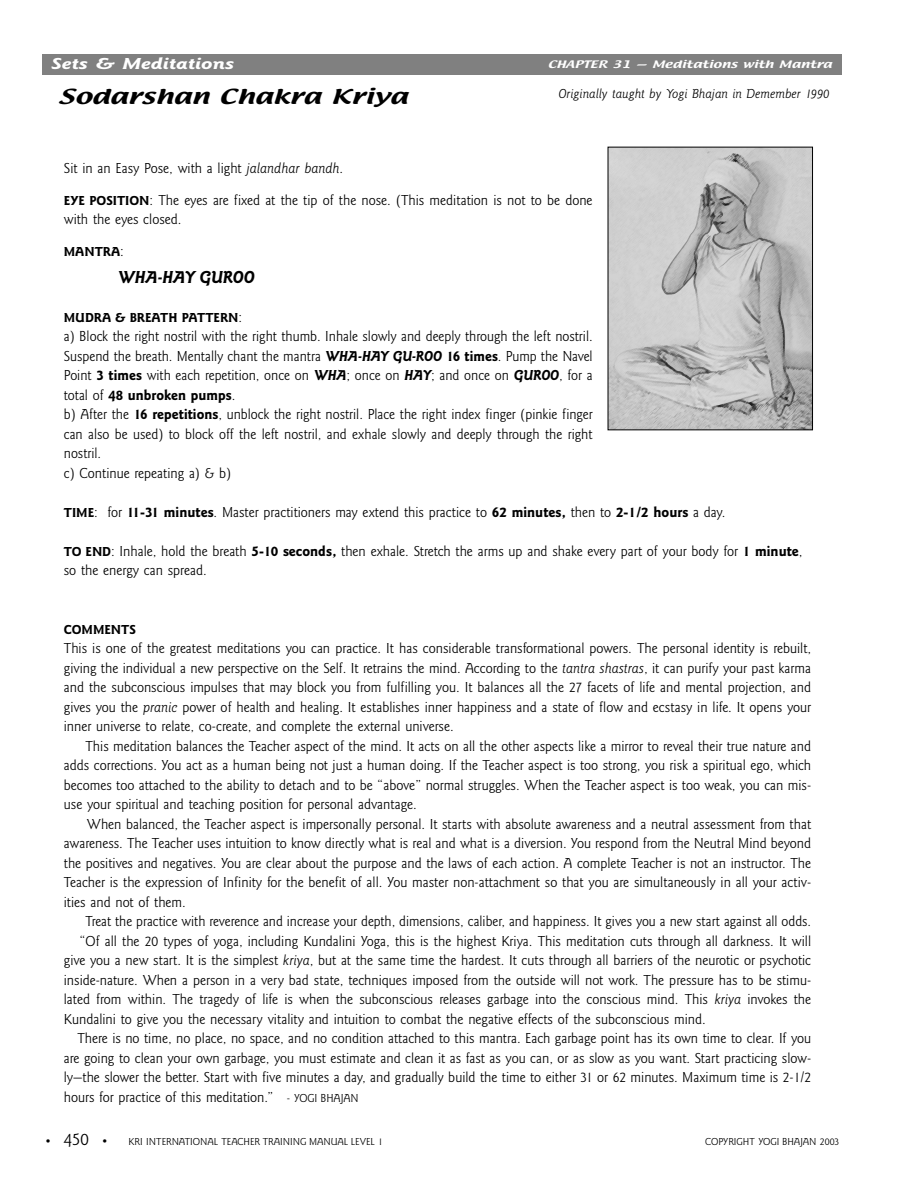
<style>
.page{position:relative;width:918px;height:1188px;background:#fff}
.page>*{position:absolute;margin:0;border:0;box-sizing:border-box;transform-origin:0 0}
.t1{font:18px "Textile";color:#000;scale:1.5 1}
.t2{font:italic 700 18px "Goudy Sans";color:#000}
.t3{font:18px "Goudy Sans";color:#000}
.t4{font:italic 700 16.5px "Goudy Sans";color:#fff;scale:1.4 1}
.t5{font:15px/19.5px "Goudy Sans";color:#000}
.t6{font:15px "Goudy Sans";color:#000;scale:.95 1}
.t7{font:italic 13.5px "Goudy Sans";color:#000}
.t8{font:700 13.5px "Goudy Sans";color:#000}
.t9{font:10.5px "Goudy Sans";color:#000}
.t10{font:9px "Textile";color:#fff;scale:1.5 1}
.s1{font-style:italic}
.s2{font-weight:700;font-size:13.5px}
.s3{font-weight:400;font-size:15px}
.s4{font-weight:700;font-style:italic}
.s5{font-weight:700}
.s6{font-size:12px}
</style>
<div class="page">
<div style="left:43px;top:54px;width:799px;height:20px;background:#808080"></div>
<img style="left:610px;top:149px;width:201px;height:279px">
<div style="left:608px;top:147px;width:205px;height:283px;border:1px solid #000"></div>
<p class="t4" style="left:52px;top:57px;width:132px">Sets &amp; Meditations</p>
<p class="t1" style="left:58px;top:86px;width:234px">Sodarshan Chakra Kriya</p>
<p class="t10" style="left:548px;top:59px;width:191px">CHAPTER 31 — Meditations with Mantra</p>
<p class="t7" style="left:558px;top:88px;width:273px">Originally taught by Yogi Bhajan in Demember 1990</p>
<p class="t5" style="left:64px;top:153px;width:530px;line-height:31.5px">Sit in an Easy Pose, with a light <span class="s1">jalandhar bandh</span>.<br><span class="s2">EYE POSITION</span>: The eyes are fixed at the tip of the nose. (This meditation is not to be done</p>
<p class="t5" style="left:64px;top:210px;width:119px">with the eyes closed.</p>
<p class="t8" style="left:64px;top:246px;width:61px">MANTRA<span class="s3">:</span></p>
<p class="t2" style="left:118px;top:270px;width:138px">WHA-HAY GUROO</p>
<p class="t8" style="left:64px;top:312px;width:180px">MUDRA &amp; BREATH PATTERN<span class="s3">:</span></p>
<p class="t5" style="left:64px;top:327px;width:530px">a) Block the right nostril with the right thumb. Inhale slowly and deeply through the left nostril.<br>Suspend the breath. Mentally chant the mantra <span class="s4">WHA-HAY GU-ROO</span> <span class="s5">16 times</span>. Pump the Navel Point <span class="s5">3 times</span> with each repetition, once on <span class="s4">WHA</span>; once on <span class="s4">HAY</span>; and once on <span class="s4">GUROO</span>, for a total of <span class="s5">48 unbroken pumps</span>.<br>b) After the <span class="s5">16 repetitions</span>, unblock the right nostril. Place the right index finger (pinkie finger can also be used) to block off the left nostril, and exhale slowly and deeply through the right nostril.<br>c) Continue repeating a) &amp; b)</p>
<p class="t5" style="left:64px;top:503px;width:663px"><span class="s2">TIME</span>: for <span class="s5">11-31 minutes</span>. Master practitioners may extend this practice to <span class="s5">62 minutes,</span> then to <span class="s5">2-1/2 hours</span> a day.</p>
<p class="t5" style="left:64px;top:542px;width:740px"><span class="s2">TO END</span>: Inhale, hold the breath <span class="s5">5-10 seconds,</span> then exhale. Stretch the arms up and shake every part of your body for <span class="s5">1 minute</span>, so the energy can spread.</p>
<p class="t8" style="left:64px;top:624px;width:74px">COMMENTS</p>
<p class="t5" style="left:64px;top:639px;width:749px;text-align:justify">This is one of the greatest meditations you can practice. It has considerable transformational powers. The personal identity is rebuilt, giving the individual a new perspective on the Self. It retrains the mind. According to the <span class="s1">tantra shastras</span>, it can purify your past karma and the subconscious impulses that may block you from fulfilling you. It balances all the 27 facets of life and mental projection, and gives you the <span class="s1">pranic</span> power of health and healing. It establishes inner happiness and a state of flow and ecstasy in life. It opens your inner universe to relate, co-create, and complete the external universe.</p>
<p class="t5" style="left:64px;top:737px;width:749px;text-align:justify;text-indent:22px">This meditation balances the Teacher aspect of the mind. It acts on all the other aspects like a mirror to reveal their true nature and adds corrections. You act as a human being not just a human doing. If the Teacher aspect is too strong, you risk a spiritual ego, which becomes too attached to the ability to detach and to be “above” normal struggles. When the Teacher aspect is too weak, you can mis&shy;use your spiritual and teaching position for personal advantage.</p>
<p class="t5" style="left:64px;top:815px;width:749px;text-align:justify;text-indent:23px">When balanced, the Teacher aspect is impersonally personal. It starts with absolute awareness and a neutral assessment from that awareness. The Teacher uses intuition to know directly what is real and what is a diversion. You respond from the Neutral Mind beyond the positives and negatives. You are clear about the purpose and the laws of each action. A complete Teacher is not an instructor. The Teacher is the expression of Infinity for the benefit of all. You master non-attachment so that you are simultaneously in all your activ&shy;ities and not of them.</p>
<p class="t6" style="left:85px;top:915px;width:765px">Treat the practice with reverence and increase your depth, dimensions, caliber, and happiness. It gives you a new start against all odds.</p>
<p class="t5" style="left:79px;top:932px;width:733px">“Of all the 20 types of yoga, including Kundalini Yoga, this is the highest Kriya. This meditation cuts through all darkness. It will</p>
<p class="t5" style="left:64px;top:951px;width:749px">give you a new start. It is the simplest <span class="s1">kriya</span>, but at the same time the hardest. It cuts through all barriers of the neurotic or psychotic</p>
<p class="t5" style="left:64px;top:971px;width:749px">inside-nature. When a person in a very bad state, techniques imposed from the outside will not work. The pressure has to be stimu-</p>
<p class="t5" style="left:64px;top:990px;width:749px">lated from within. The tragedy of life is when the subconscious releases garbage into the conscious mind. This <span class="s1">kriya</span> invokes the</p>
<p class="t5" style="left:64px;top:1010px;width:643px">Kundalini to give you the necessary vitality and intuition to combat the negative effects of the subconscious mind.</p>
<p class="t5" style="left:77px;top:1029px;width:735px">There is no time, no place, no space, and no condition attached to this mantra. Each garbage point has its own time to clear. If you</p>
<p class="t5" style="left:64px;top:1049px;width:749px">are going to clean your own garbage, you must estimate and clean it as fast as you can, or as slow as you want. Start practicing slow-</p>
<p class="t5" style="left:64px;top:1068px;width:749px">ly—the slower the better. Start with five minutes a day, and gradually build the time to either 31 or 62 minutes. Maximum time is 2-1/2</p>
<p class="t5" style="left:64px;top:1088px;width:296px">hours for practice of this meditation.” <span class="s6">- YOGI BHAJAN</span></p>
<p class="t3" style="left:44px;top:1133px;width:66px"><span class="s6">•</span> 450 <span class="s6">•</span></p>
<p class="t9" style="left:129px;top:1138px;width:256px">KRI INTERNATIONAL TEACHER TRAINING MANUAL LEVEL 1</p>
<p class="t9" style="left:705px;top:1138px;width:136px">COPYRIGHT YOGI BHAJAN 2003</p>
</div>
